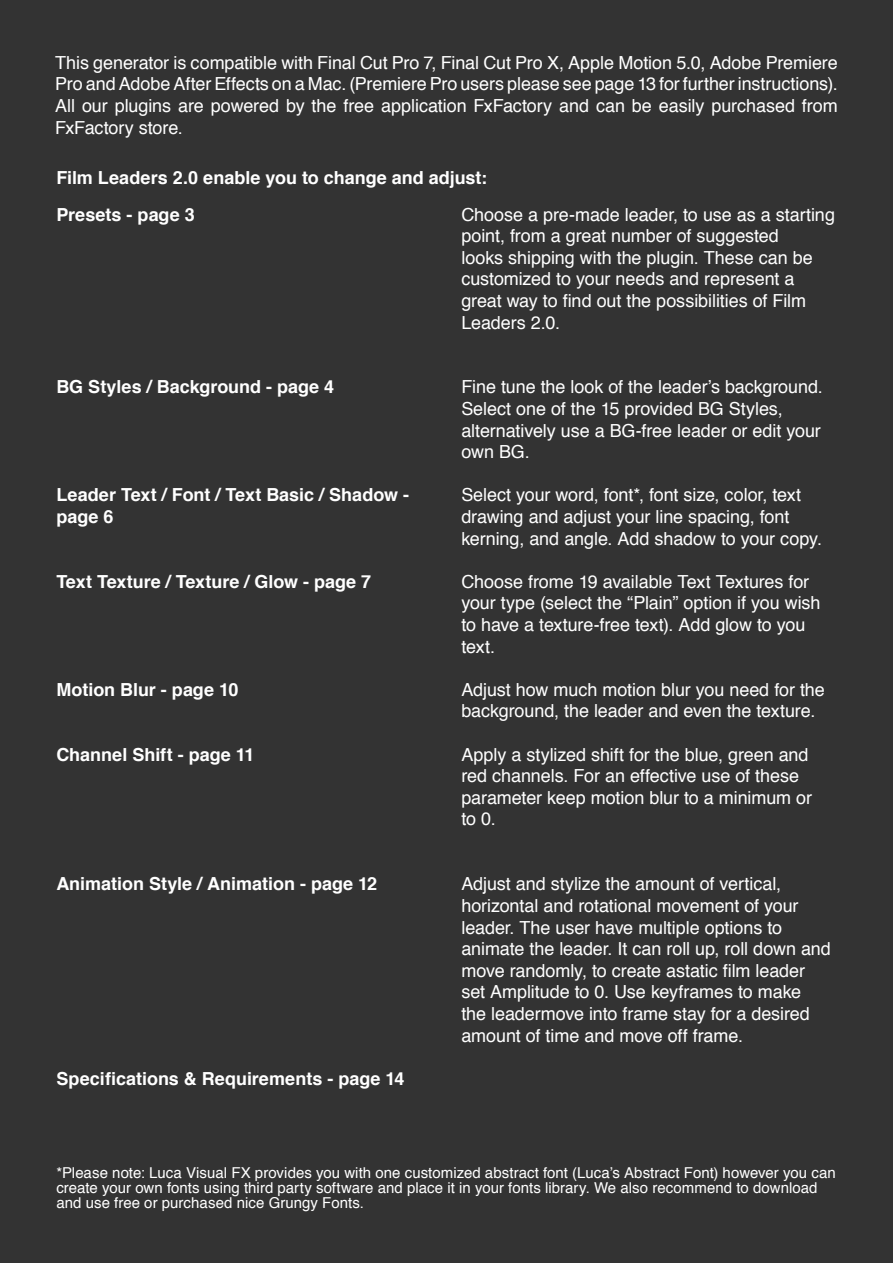
<style>
.page{position:relative;width:893px;height:1263px;background:#333}
.page>*{position:absolute;margin:0;border:0;box-sizing:border-box;transform-origin:0 0}
.t1{font:18px/21.6px "Helvetica";letter-spacing:-.005em;color:#fff}
.t2{font:700 18px/21.6px "Helvetica";color:#fff}
.t3{font:15px/15px "Helvetica";letter-spacing:.005em;color:#fff}
</style>
<div class="page">
<p class="t1" style="left:55px;top:52px;width:784px;text-align:justify">This generator is compatible with Final Cut Pro 7, Final Cut Pro X, Apple Motion 5.0, Adobe Premiere Pro and Adobe After Effects on a Mac. (Premiere Pro users please see page 13 for further instructions).<br>All our plugins are powered by the free application FxFactory and can be easily purchased from FxFactory store.</p>
<p class="t2" style="left:56px;top:167px;width:432px">Film Leaders 2.0 enable you to change and adjust:</p>
<p class="t2" style="left:56px;top:204px;width:140px">Presets - page 3</p>
<p class="t2" style="left:56px;top:376px;width:279px">BG Styles / Background - page 4</p>
<p class="t2" style="left:56px;top:484px;width:354px">Leader Text / Font / Text Basic / Shadow - page 6</p>
<p class="t2" style="left:56px;top:571px;width:316px">Text Texture / Texture / Glow - page 7</p>
<p class="t2" style="left:56px;top:679px;width:184px">Motion Blur - page 10</p>
<p class="t2" style="left:56px;top:744px;width:199px">Channel Shift - page 11</p>
<p class="t2" style="left:56px;top:873px;width:322px">Animation Style / Animation - page 12</p>
<p class="t2" style="left:56px;top:1068px;width:350px">Specifications &amp; Requirements - page 14</p>
<p class="t1" style="left:461px;top:204px;width:375px">Choose a pre-made leader, to use as a starting point, from a great number of suggested<br>looks shipping with the plugin. These can be customized to your needs and represent a great way to find out the possibilities of Film Leaders 2.0.</p>
<p class="t1" style="left:461px;top:377px;width:363px">Fine tune the look of the leader’s background.<br>Select one of the 15 provided BG Styles, alternatively use a BG-free leader or edit your own BG.</p>
<p class="t1" style="left:461px;top:485px;width:362px">Select your word, font*, font size, color, text drawing and adjust your line spacing, font kerning, and angle. Add shadow to your copy.</p>
<p class="t1" style="left:461px;top:571px;width:361px">Choose frome 19 available Text Textures for your type (select the “Plain” option if you wish to have a texture-free text). Add glow to you text.</p>
<p class="t1" style="left:461px;top:679px;width:365px">Adjust how much motion blur you need for the background, the leader and even the texture.</p>
<p class="t1" style="left:461px;top:744px;width:352px">Apply a stylized shift for the blue, green and red channels. For an effective use of these parameter keep motion blur to a minimum or to 0.</p>
<p class="t1" style="left:461px;top:874px;width:371px">Adjust and stylize the amount of vertical, horizontal and rotational movement of your leader. The user have multiple options to animate the leader. It can roll up, roll down and move randomly, to create astatic film leader set Amplitude to 0. Use keyframes to make<br>the leadermove into frame stay for a desired amount of time and move off frame.</p>
<p class="t3" style="left:56px;top:1165px;width:781px">*Please note: Luca Visual FX provides you with one customized abstract font (Luca’s Abstract Font) however you can create your own fonts using third party software and place it in your fonts library. We also recommend to download and use free or purchased nice Grungy Fonts.</p>
</div>
